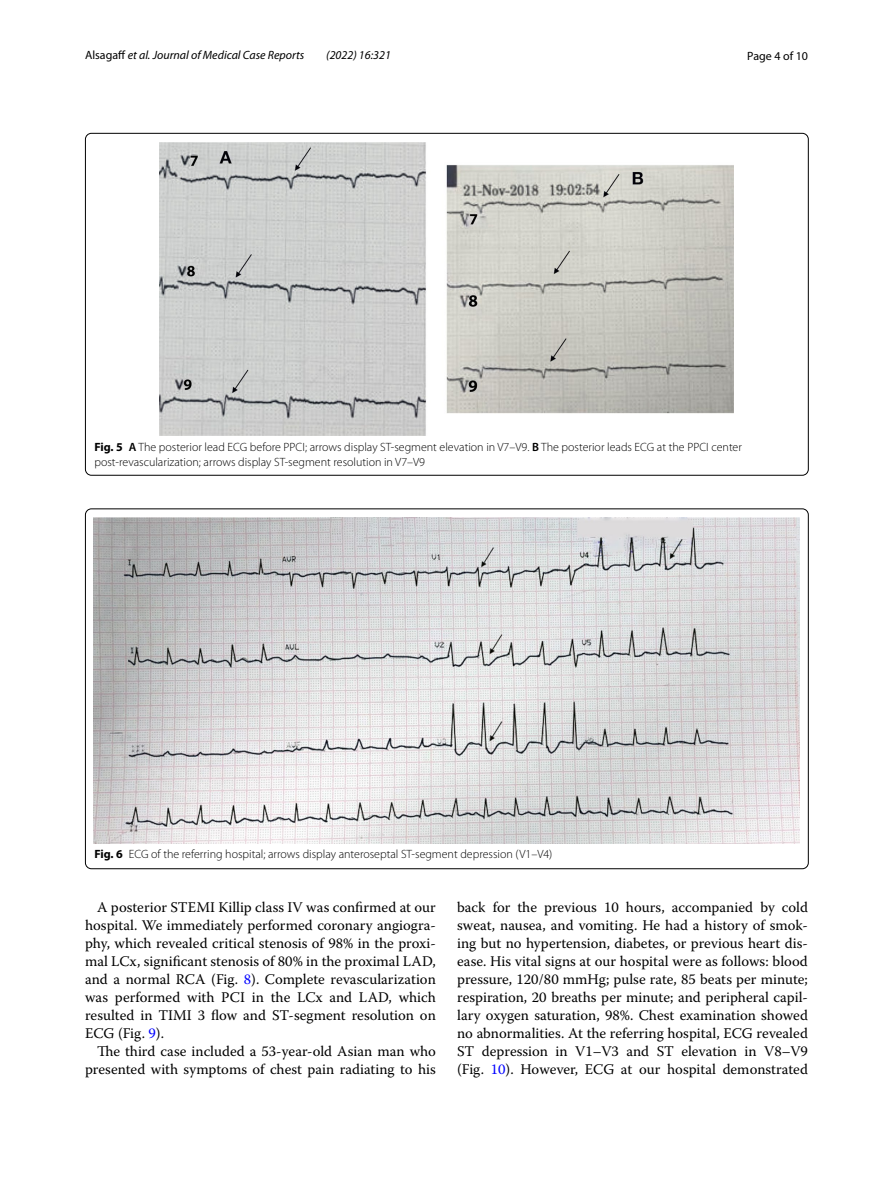
<style>
.page{position:relative;width:893px;height:1187px;background:#fff}
.page>*{position:absolute;margin:0;border:0;box-sizing:border-box;transform-origin:0 0}
.t1{font:14.7px/18px "Warnock Pro";color:#000;text-align:justify}
.t2{font:300 12px/15px "Myriad Pro";color:#000}
.t3{font:italic 12px "Myriad Pro";color:#000}
.t4{font:12px "Myriad Pro";color:#000}
.s1{font-style:normal}
.s2{font-weight:700}
.s3{font-weight:600}
.s4{color:#00f}
</style>
<div class="page">
<img style="left:160px;top:142px;width:574px;height:293px">
<img style="left:94px;top:518px;width:706px;height:325px">
<p class="t3" style="left:85px;top:48px;width:221px"><span class="s1">Alsagaff</span> et al. Journal of Medical Case Reports</p>
<p class="t3" style="left:326px;top:48px;width:66px">(2022) 16:321</p>
<p class="t4" style="left:747px;top:48px;width:62px">Page 4 of 10</p>
<p class="t2" style="left:94px;top:439px;width:649px"><span class="s2">Fig. 5</span> <span class="s3">A</span> The posterior lead ECG before PPCI; arrows display ST-segment elevation in V7–V9. <span class="s3">B</span> The posterior leads ECG at the PPCI center post-revascularization; arrows display ST-segment resolution in V7–V9</p>
<p class="t2" style="left:94px;top:847px;width:460px"><span class="s2">Fig. 6</span> ECG of the referring hospital; arrows display anteroseptal ST-segment depression (V1–V4)</p>
<p class="t1" style="left:85px;top:898px;width:352px;text-indent:12px">A posterior STEMI Killip class IV was confirmed at our hospital. We immediately performed coronary angiogra&shy;phy, which revealed critical stenosis of 98% in the proxi&shy;mal LCx, significant stenosis of 80% in the proximal LAD, and a normal RCA (Fig. <span class="s4">8</span>). Complete revascularization was performed with PCI in the LCx and LAD, which resulted in TIMI 3 flow and ST-segment resolution on ECG (Fig. <span class="s4">9</span>).</p>
<p class="t1" style="left:85px;top:1042px;width:352px;text-align:right">The third case included a 53-year-old Asian man who presented with symptoms of chest pain radiating to his</p>
<p class="t1" style="left:457px;top:898px;width:352px">back for the previous 10 hours, accompanied by cold sweat, nausea, and vomiting. He had a history of smok&shy;ing but no hypertension, diabetes, or previous heart dis&shy;ease. His vital signs at our hospital were as follows: blood pressure, 120/80 mmHg; pulse rate, 85 beats per minute; respiration, 20 breaths per minute; and peripheral capil&shy;lary oxygen saturation, 98%. Chest examination showed no abnormalities. At the referring hospital, ECG revealed ST depression in V1–V3 and ST elevation in V8–V9 (Fig. <span class="s4">10</span>). However, ECG at our hospital demonstrated</p>
</div>
